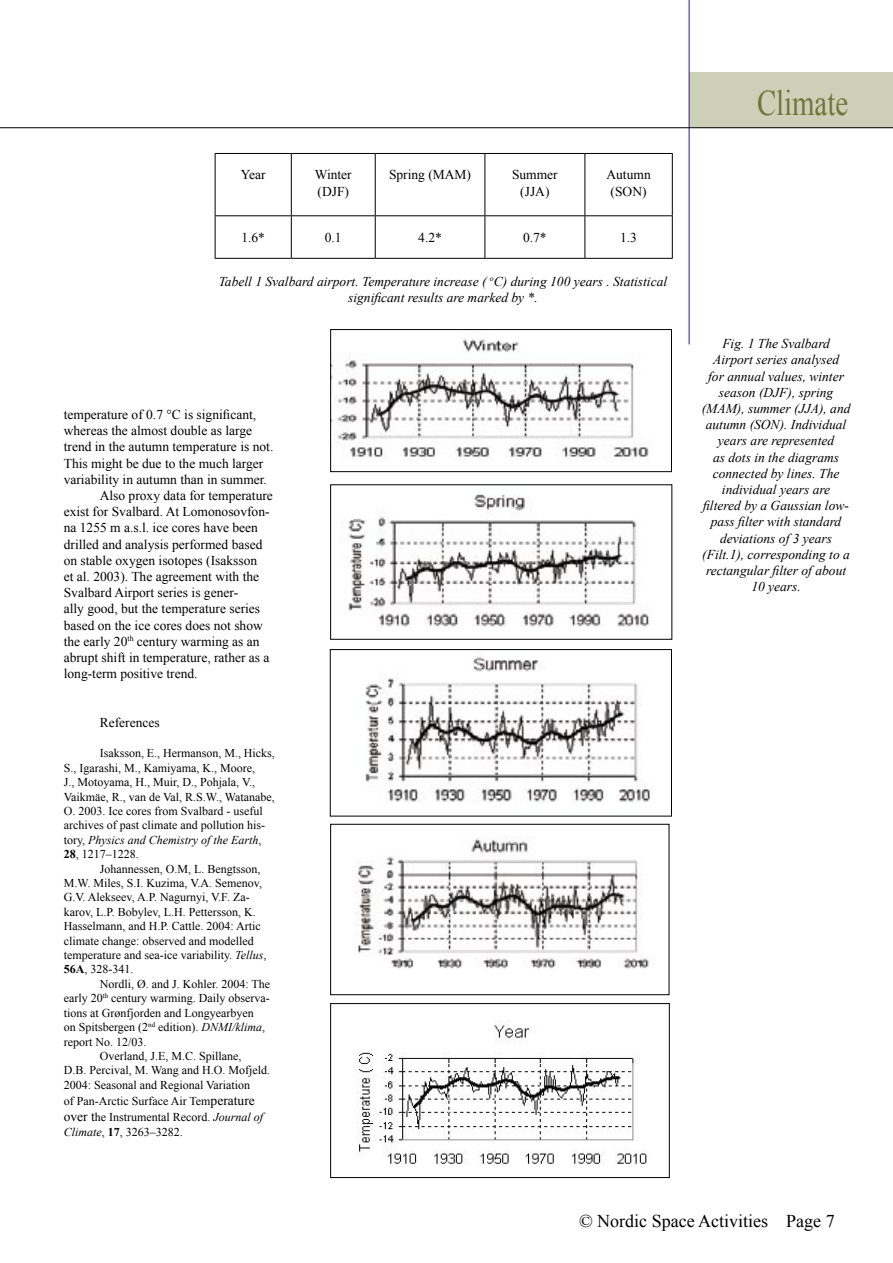
<style>
.page{position:relative;width:893px;height:1263px;background:#fff}
.page>*{position:absolute;margin:0;border:0;box-sizing:border-box;transform-origin:0 0}
.Heading_top{font:36px "Times New Roman";color:#717638;scale:.8 1}
.t1{font:18px "Times New Roman";color:#000}
.Brødtekst{font:13.5px/16.2px "Times New Roman";color:#000}
.Figurtekst{font:italic 13.5px/16.2px "Times New Roman";color:#000;text-align:center}
.Brødtekst-2{font:12px/14.4px "Times New Roman";color:#000}
.s1{font-style:italic}
.s2{font-weight:700}
.s3{font-size:13.5px}
</style>
<div class="page">
<div style="left:689px;top:72px;width:204px;height:56px;background:#cdcfb9"></div>
<hr style="left:689px;top:0;width:1px;height:344px;background:#381778">
<hr style="left:0;top:127px;width:893px;height:1px;background:#000">
<img style="left:356px;top:1021px;width:291px;height:144px">
<div style="left:330px;top:1003px;width:340px;height:175px;border:1px solid #000"></div>
<img style="left:332px;top:339px;width:317px;height:122px">
<div style="left:330px;top:329px;width:342px;height:143px;border:1px solid #000"></div>
<img style="left:342px;top:494px;width:308px;height:133px">
<div style="left:330px;top:484px;width:342px;height:156px;border:1px solid #000"></div>
<img style="left:365px;top:657px;width:285px;height:146px">
<div style="left:330px;top:649px;width:342px;height:167px;border:1px solid #000"></div>
<img style="left:355px;top:836px;width:294px;height:133px">
<div style="left:330px;top:824px;width:339px;height:171px;border:1px solid #000"></div>
<hr style="left:215px;top:153px;width:76px;height:1px;background:#000">
<hr style="left:215px;top:154px;width:1px;height:61px;background:#000">
<hr style="left:291px;top:153px;width:84px;height:1px;background:#000">
<hr style="left:291px;top:154px;width:1px;height:61px;background:#000">
<hr style="left:375px;top:153px;width:110px;height:1px;background:#000">
<hr style="left:375px;top:154px;width:1px;height:61px;background:#000">
<hr style="left:485px;top:153px;width:100px;height:1px;background:#000">
<hr style="left:485px;top:154px;width:1px;height:61px;background:#000">
<hr style="left:585px;top:153px;width:88px;height:1px;background:#000">
<hr style="left:584px;top:154px;width:1px;height:61px;background:#000">
<hr style="left:672px;top:154px;width:1px;height:61px;background:#000">
<hr style="left:215px;top:215px;width:76px;height:1px;background:#000">
<hr style="left:215px;top:216px;width:1px;height:42px;background:#000">
<hr style="left:291px;top:215px;width:84px;height:1px;background:#000">
<hr style="left:291px;top:216px;width:1px;height:42px;background:#000">
<hr style="left:375px;top:215px;width:110px;height:1px;background:#000">
<hr style="left:375px;top:216px;width:1px;height:42px;background:#000">
<hr style="left:485px;top:215px;width:100px;height:1px;background:#000">
<hr style="left:485px;top:216px;width:1px;height:42px;background:#000">
<hr style="left:585px;top:215px;width:88px;height:1px;background:#000">
<hr style="left:584px;top:216px;width:1px;height:42px;background:#000">
<hr style="left:672px;top:216px;width:1px;height:42px;background:#000">
<hr style="left:215px;top:258px;width:76px;height:1px;background:#000">
<hr style="left:291px;top:258px;width:84px;height:1px;background:#000">
<hr style="left:375px;top:258px;width:110px;height:1px;background:#000">
<hr style="left:485px;top:258px;width:100px;height:1px;background:#000">
<hr style="left:585px;top:258px;width:88px;height:1px;background:#000">
<p class="Brødtekst" style="left:241px;top:167px;width:26px">Year</p>
<p class="Brødtekst" style="left:315px;top:167px;width:38px">Winter</p>
<p class="Brødtekst" style="left:318px;top:183px;width:33px">(DJF)</p>
<p class="Brødtekst" style="left:389px;top:167px;width:84px">Spring (MAM)</p>
<p class="Brødtekst" style="left:512px;top:167px;width:47px">Summer</p>
<p class="Brødtekst" style="left:520px;top:183px;width:31px">(JJA)</p>
<p class="Brødtekst" style="left:606px;top:167px;width:46px">Autumn</p>
<p class="Brødtekst" style="left:611px;top:183px;width:37px">(SON)</p>
<p class="Brødtekst" style="left:241px;top:229px;width:25px">1.6*</p>
<p class="Brødtekst" style="left:325px;top:229px;width:18px">0.1</p>
<p class="Brødtekst" style="left:418px;top:229px;width:25px">4.2*</p>
<p class="Brødtekst" style="left:523px;top:229px;width:25px">0.7*</p>
<p class="Brødtekst" style="left:620px;top:229px;width:18px">1.3</p>
<p class="Figurtekst" style="left:219px;top:273px;width:450px">Tabell 1 Svalbard airport. Temperature increase ( <sup>o</sup>C) during 100 years . Statistical significant results are marked by *.</p>
<p class="Brødtekst" style="left:64px;top:406px;width:211px">temperature of 0.7 °C is significant, whereas the almost double as large trend in the autumn temperature is not.<br>This might be due to the much larger variability in autumn than in summer.</p>
<p class="Brødtekst" style="left:64px;top:487px;width:211px;text-indent:36px">Also proxy data for temperature exist for Svalbard. At Lomonosovfon&shy;na 1255 m a.s.l. ice cores have been drilled and analysis performed based on stable oxygen isotopes (Isaksson<br>et al. 2003). The agreement with the Svalbard Airport series is gener-<br>ally good, but the temperature series based on the ice cores does not show the early 20<sup>th</sup> century warming as an abrupt shift in temperature, rather as a long-term positive trend.</p>
<p class="Brødtekst" style="left:100px;top:714px;width:61px">References</p>
<p class="Brødtekst-2" style="left:64px;top:746px;width:213px;text-indent:36px">Isaksson, E., Hermanson, M., Hicks, S., Igarashi, M., Kamiyama, K., Moore,<br>J., Motoyama, H., Muir, D., Pohjala, V., Vaikmäe, R., van de Val, R.S.W., Watanabe, O. 2003. Ice cores from Svalbard - useful archives of past climate and pollution his&shy;tory, <span class="s1">Physics and Chemistry of the Earth</span>, <span class="s2">28</span>, 1217–1228.</p>
<p class="Brødtekst-2" style="left:64px;top:861px;width:204px;text-indent:36px">Johannessen, O.M, L. Bengtsson, M.W. Miles, S.I. Kuzima, V.A. Semenov, G.V. Alekseev, A.P. Nagurnyi, V.F. Za&shy;karov, L.P. Bobylev, L.H. Pettersson, K.<br>Hasselmann, and H.P. Cattle. 2004: Artic climate change: observed and modelled temperature and sea-ice variability. <span class="s1">Tellus</span>, <span class="s2">56A</span>, 328-341.</p>
<p class="Brødtekst-2" style="left:64px;top:976px;width:208px;text-indent:36px">Nordli, Ø. and J. Kohler. 2004: The early 20<sup>th</sup> century warming. Daily observa&shy;tions at Grønfjorden and Longyearbyen<br>on Spitsbergen (2<sup>nd</sup> edition). <span class="s1">DNMI/klima</span>, report No. 12/03.</p>
<p class="Brødtekst-2" style="left:64px;top:1048px;width:208px;text-indent:36px">Overland, J.E, M.C. Spillane,<br>D.B. Percival, M. Wang and H.O. Mofjeld.<br>2004: Seasonal and Regional Variation</p>
<p class="Brødtekst-2" style="left:64px;top:1092px;width:201px;line-height:16.2px">of Pan-Arctic Surface Air Tem<span class="s3">perature over t</span>he Instrumental Record. <span class="s1">Journal of</span></p>
<p class="Brødtekst-2" style="left:64px;top:1124px;width:120px"><span class="s1">Climate</span>, <span class="s2">17</span>, 3263–3282.</p>
<p class="Heading_top" style="left:757px;top:79px;width:116px">Climate</p>
<p class="Figurtekst" style="left:702px;top:335px;width:150px">Fig. 1 The Svalbard<br>Airport series analysed<br>for annual values, winter season (DJF), spring (MAM), summer (JJA), and autumn (SON). Individual years are represented<br>as dots in the diagrams connected by lines. The individual years are filtered by a Gaussian low&shy;pass filter with standard deviations of 3 years (Filt.1), corresponding to a rectangular filter of about<br>10 years.</p>
<p class="t1" style="left:579px;top:1208px;width:257px">© Nordic Space Activities Page 7</p>
</div>
